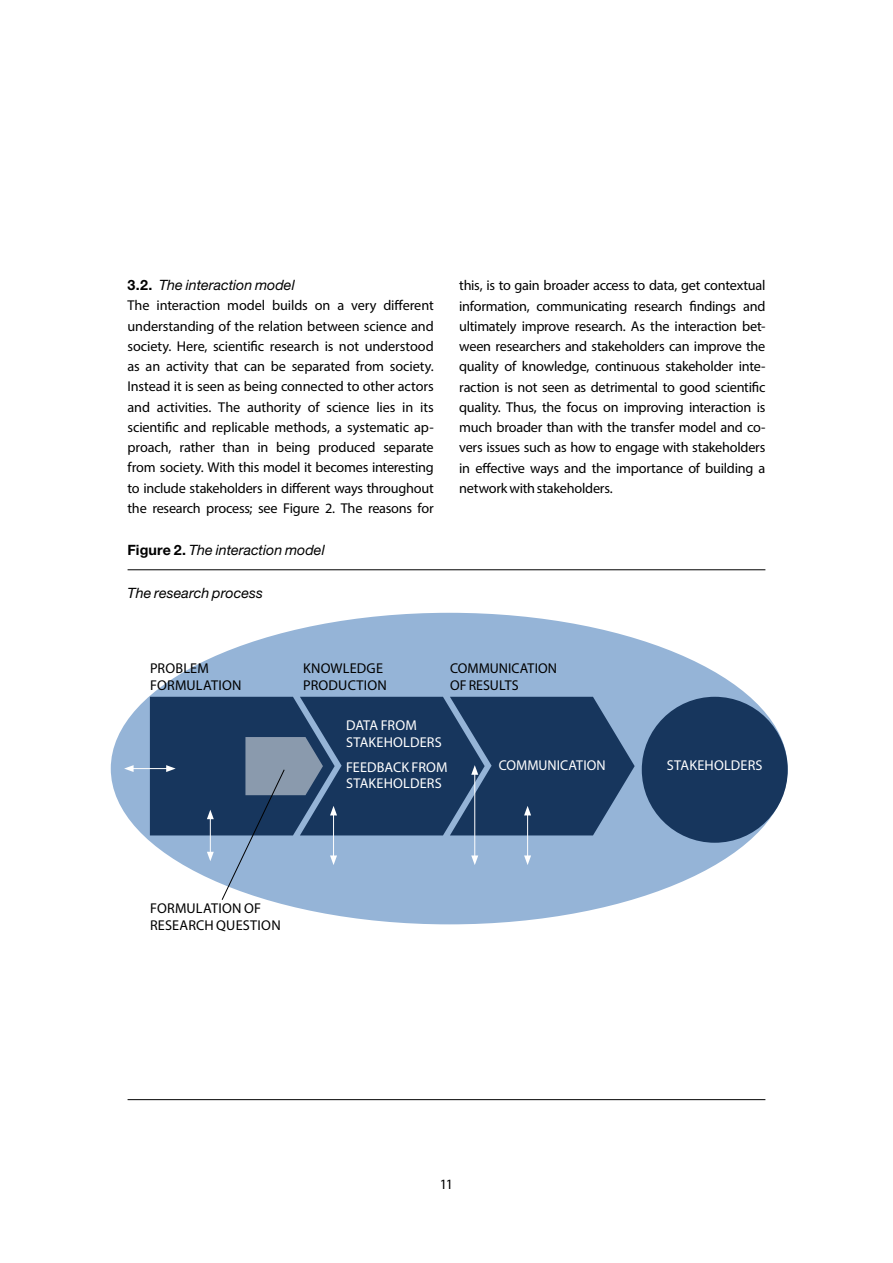
<style>
.page{position:relative;width:893px;height:1263px;background:#fff}
.page>*{position:absolute;margin:0;border:0;box-sizing:border-box;transform-origin:0 0}
.bröd{font:14.25px/20.2px "Myriad Pro";letter-spacing:-.01em;color:#000;text-align:justify}
.bröd-2{font:14.25px/16.5px "Myriad Pro";letter-spacing:.005em;color:#fff}
.bröd-3{font:italic 14.25px "Helvetica Neue LT Std";color:#000}
.bröd-4{font:14.25px/16.5px "Myriad Pro";letter-spacing:.015em;color:#000}
.s1{font-weight:700;font-style:normal}
</style>
<div class="page">
<hr style="left:128px;top:1099px;width:637px;height:1px;background:#000">
<div style="left:111px;top:613px;width:677px;height:311px;background:#95b4d7;border-radius:50%"></div>
<hr style="left:128px;top:569px;width:637px;height:1px;background:#000">
<div style="left:642px;top:697px;width:146px;height:146px;background:#17365d;border-radius:50%"></div>
<hr style="left:131px;top:768px;width:38px;height:1px;background:#fff">
<svg style="left:124px;top:765px;width:10px;height:7px"></svg>
<svg style="left:150px;top:697px;width:485px;height:204px"></svg>
<p class="bröd-3" style="left:128px;top:276px;width:169px"><span class="s1">3.2.</span> The interaction model</p>
<p class="bröd" style="left:128px;top:295px;width:308px">The interaction model builds on a very different understanding of the relation between science and society. Here, scientific research is not understood as an activity that can be separated from society.<br>Instead it is seen as being connected to other actors and activities. The authority of science lies in its scientific and replicable methods, a systematic ap&shy;proach, rather than in being produced separate from society. With this model it becomes interesting to include stakeholders in different ways throughout the research process; see Figure 2. The reasons for</p>
<p class="bröd-3" style="left:128px;top:541px;width:199px"><span class="s1">Figure 2.</span> The interaction model</p>
<p class="bröd-3" style="left:128px;top:585px;width:137px">The research process</p>
<p class="bröd" style="left:459px;top:275px;width:308px">this, is to gain broader access to data, get contextual information, communicating research findings and ultimately improve research. As the interaction bet&shy;ween researchers and stakeholders can improve the quality of knowledge, continuous stakeholder inte&shy;raction is not seen as detrimental to good scientific quality. Thus, the focus on improving interaction is much broader than with the transfer model and co&shy;vers issues such as how to engage with stakeholders in effective ways and the importance of building a network with stakeholders.</p>
<p class="bröd-4" style="left:150px;top:660px;width:93px">PROBLEM<br>FORMULATION</p>
<p class="bröd-4" style="left:303px;top:660px;width:85px">KNOWLEDGE<br>PRODUCTION</p>
<p class="bröd" style="left:450px;top:658px;width:108px">COMMUNICATION</p>
<p class="bröd" style="left:450px;top:675px;width:70px">OF RESULTS</p>
<p class="bröd-4" style="left:150px;top:900px;width:132px">FORMULATION OF<br>RESEARCH QUESTION</p>
<p class="bröd-2" style="left:346px;top:717px;width:97px">DATA FROM<br>STAKEHOLDERS</p>
<p class="bröd-2" style="left:346px;top:758px;width:103px">FEEDBACK FROM<br>STAKEHOLDERS</p>
<p class="bröd-2" style="left:499px;top:756px;width:108px">COMMUNICATION</p>
<p class="bröd-2" style="left:667px;top:756px;width:97px">STAKEHOLDERS</p>
<p class="bröd" style="left:440px;top:1174px;width:15px">11</p>
</div>
